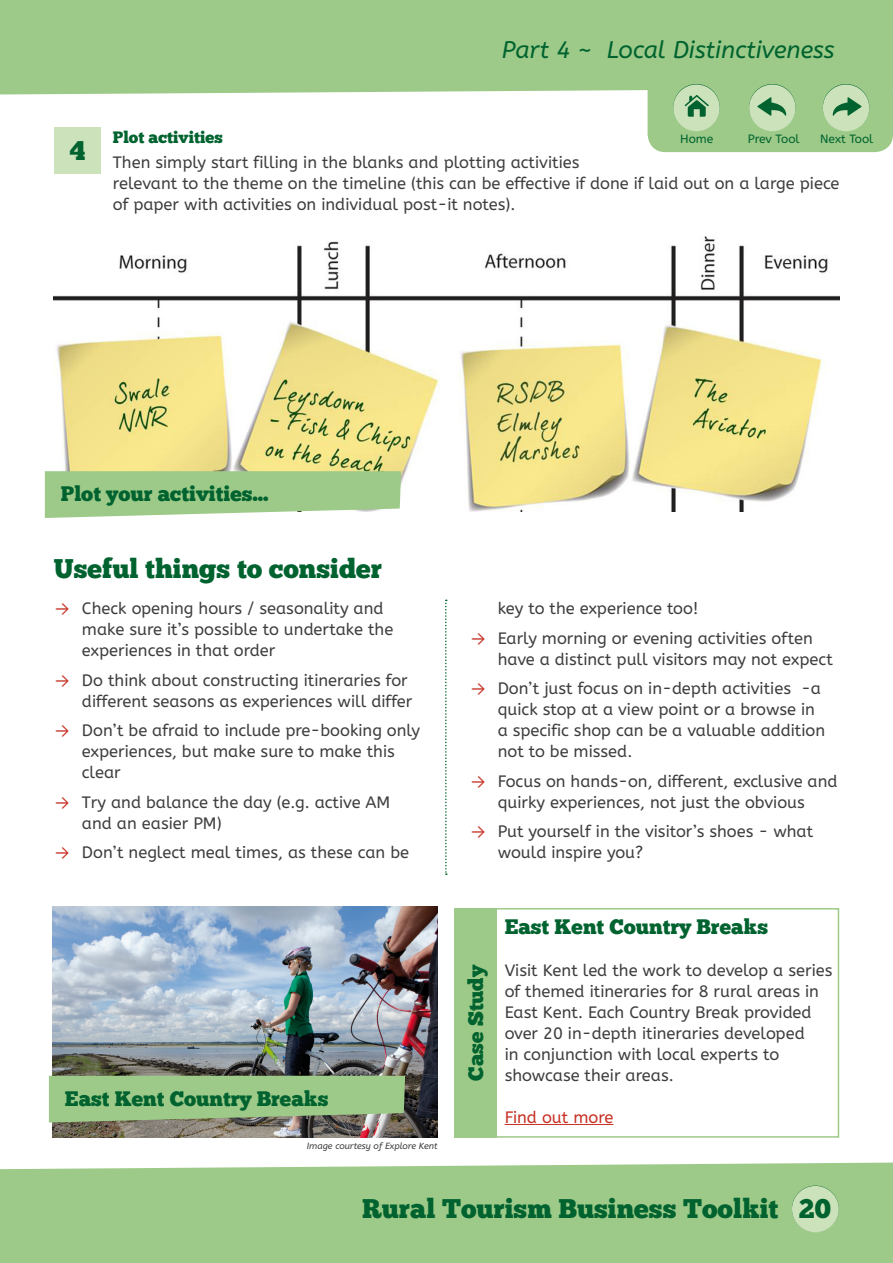
<style>
.page{position:relative;width:893px;height:1263px;background:#fff}
.page>*{position:absolute;margin:0;border:0;box-sizing:border-box;transform-origin:0 0}
.t1{font:27px "Chunk Five";color:#00632f}
.t2{font:italic 24px "A Bee Zee";color:#00632f}
.t3{font:21px "Chunk Five";color:#00632f}
.t4{font:16.5px/21px "A Bee Zee";color:#3e3e40}
.t5{font:16.5px "Chunk Five";color:#00632f}
.t6{font:16.5px "A Bee Zee";color:#c73023}
.t7{font:12px "A Bee Zee";color:#00632f}
.t8{font:italic 9px "A Bee Zee";color:#3e3e40}
.s1{font-family:"Calibri";color:#c73023}
</style>
<div class="page">
<div style="left:0;top:0;width:893px;height:94px;background:#9dca88"></div>
<div style="left:0;top:1162px;width:893px;height:101px;background:#9dca88"></div>
<div style="left:792px;top:1186px;width:47px;height:46px;background:#cce2bb;border-radius:50%"></div>
<div style="left:648px;top:73px;width:245px;height:79px;background:#9dca88;border-radius:18px"></div>
<div style="left:823px;top:85px;width:46px;height:46px;background:#cce2bb;border-radius:50%"></div>
<div style="left:749px;top:85px;width:47px;height:46px;background:#cce2bb;border-radius:50%"></div>
<div style="left:673px;top:85px;width:47px;height:46px;background:#cce2bb;border-radius:50%"></div>
<svg style="left:685px;top:95px;width:24px;height:22px"></svg>
<svg style="left:757px;top:97px;width:29px;height:19px"></svg>
<svg style="left:833px;top:97px;width:28px;height:19px"></svg>
<div style="left:54px;top:128px;width:47px;height:46px;background:#cce2bb"></div>
<img style="left:54px;top:236px;width:786px;height:275px">
<svg style="left:45px;top:471px;width:356px;height:47px;background:#a6cf93"></svg>
<svg style="left:445px;top:600px;width:2px;height:275px"></svg>
<img style="left:53px;top:907px;width:384px;height:231px">
<svg style="left:49px;top:1076px;width:356px;height:46px;background:#99c184"></svg>
<hr style="left:505px;top:1124px;width:108px;height:1px;background:#c73023">
<div style="left:495px;top:908px;width:344px;height:230px;border:2px solid #9dca88"></div>
<div style="left:454px;top:908px;width:42px;height:230px;background:#9dca88"></div>
<h2 class="t2" style="left:502px;top:36px;width:334px">Part 4 ~ Local Distinctiveness</h2>
<h1 class="t1" style="left:70px;top:135px;width:17px">4</h1>
<p class="t5" style="left:113px;top:127px;width:112px">Plot activities</p>
<p class="t4" style="left:113px;top:152px;width:728px">Then simply start filling in the blanks and plotting activities<br>relevant to the theme on the timeline (this can be effective if done if laid out on a large piece of paper with activities on individual post-it notes).</p>
<p class="t7" style="left:680px;top:132px;width:35px">Home</p>
<p class="t7" style="left:748px;top:132px;width:53px">Prev Tool</p>
<p class="t7" style="left:820px;top:132px;width:55px">Next Tool</p>
<p class="t3" style="left:61px;top:481px;width:209px">Plot your activities...</p>
<h1 class="t1" style="left:54px;top:552px;width:330px">Useful things to consider</h1>
<p class="t4" style="left:82px;top:598px;width:313px;text-indent:-27px"><span class="s1">→</span> Check opening hours / seasonality and make sure it’s possible to undertake the experiences in that order</p>
<p class="t4" style="left:55px;top:670px;width:359px;text-align:right"><span class="s1">→</span> Do think about constructing itineraries for different seasons as experiences will differ</p>
<p class="t4" style="left:82px;top:720px;width:340px;text-indent:-27px"><span class="s1">→</span> Don’t be afraid to include pre-booking only experiences, but make sure to make this clear</p>
<p class="t4" style="left:82px;top:792px;width:310px;text-indent:-27px"><span class="s1">→</span> Try and balance the day (e.g. active AM and an easier PM)</p>
<p class="t4" style="left:55px;top:842px;width:356px"><span class="s1">→</span> Don’t neglect meal times, as these can be</p>
<p class="t3" style="left:65px;top:1086px;width:265px">East Kent Country Breaks</p>
<p class="t8" style="left:307px;top:1141px;width:132px">Image courtesy of Explore Kent</p>
<p class="t4" style="left:498px;top:598px;width:202px">key to the experience too!</p>
<p class="t4" style="left:498px;top:628px;width:337px;text-indent:-27px"><span class="s1">→</span> Early morning or evening activities often have a distinct pull visitors may not expect</p>
<p class="t4" style="left:498px;top:678px;width:329px;text-indent:-27px"><span class="s1">→</span> Don’t just focus on in-depth activities -a quick stop at a view point or a browse in a specific shop can be a valuable addition not to be missed.</p>
<p class="t4" style="left:471px;top:771px;width:368px;text-align:center"><span class="s1">→</span> Focus on hands-on, different, exclusive and quirky experiences, not just the obvious</p>
<p class="t4" style="left:498px;top:821px;width:317px;text-indent:-27px"><span class="s1">→</span> Put yourself in the visitor’s shoes - what would inspire you?</p>
<p class="t3" style="left:463px;top:1081px;width:117px;rotate:-90deg">Case Study</p>
<p class="t3" style="left:505px;top:914px;width:265px">East Kent Country Breaks</p>
<p class="t4" style="left:505px;top:960px;width:329px">Visit Kent led the work to develop a series of themed itineraries for 8 rural areas in East Kent. Each Country Break provided over 20 in-depth itineraries developed<br>in conjunction with local experts to showcase their areas.</p>
<p class="t6" style="left:505px;top:1108px;width:110px">Find out more</p>
<h1 class="t1" style="left:362px;top:1192px;width:418px">Rural Tourism Business Toolkit</h1>
<h1 class="t1" style="left:799px;top:1192px;width:34px">20</h1>
</div>
